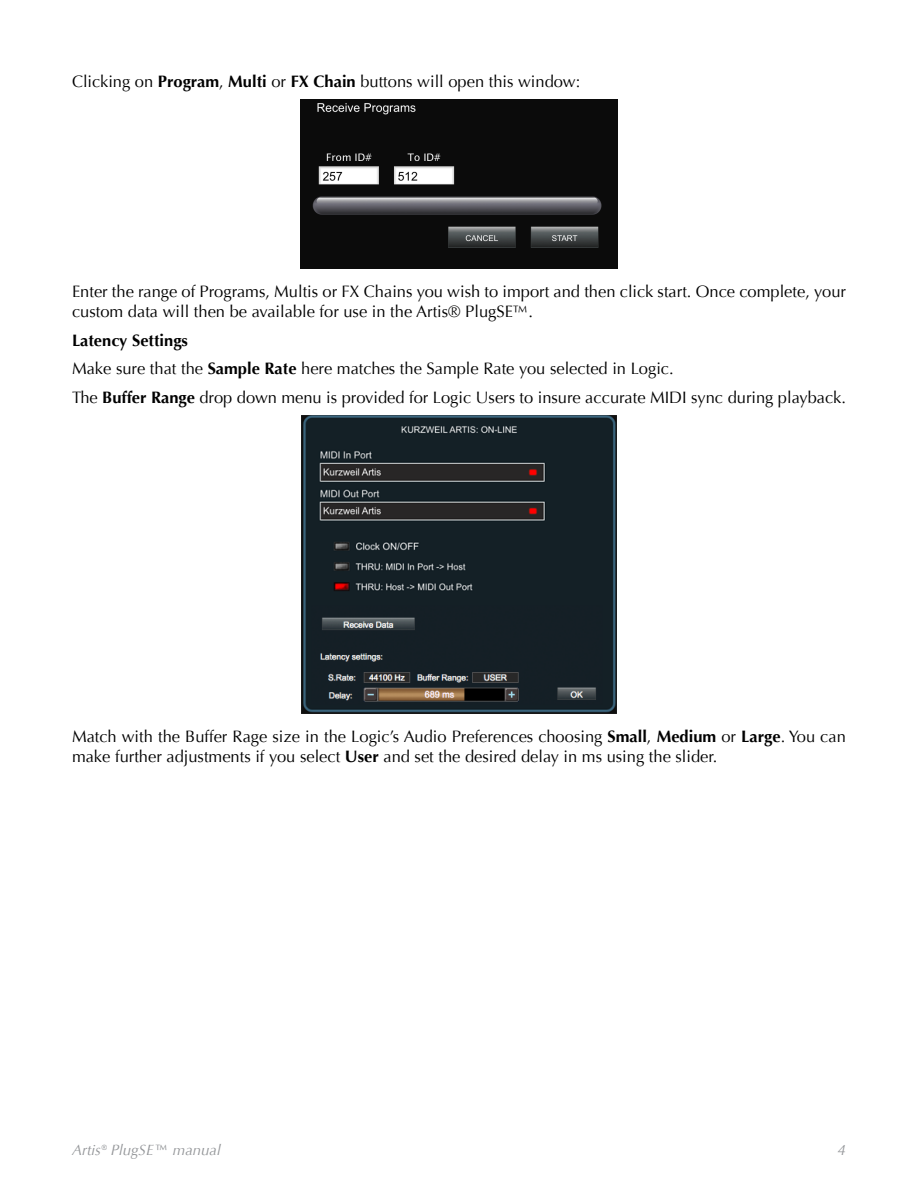
<style>
.page{position:relative;width:918px;height:1188px;background:#fff}
.page>*{position:absolute;margin:0;border:0;box-sizing:border-box;transform-origin:0 0}
.Body_Text{font:16.5px/19.8px "Optima";color:#000}
.Body_Text-2{font:700 16.5px "Optima";color:#000}
.t1{font:italic 15px "Optima";color:#939598}
.s1{font-weight:700}
</style>
<div class="page">
<img style="left:300px;top:99px;width:318px;height:169px">
<img style="left:301px;top:416px;width:316px;height:298px">
<p class="Body_Text" style="left:72px;top:72px;width:510px">Clicking on <span class="s1">Program</span>, <span class="s1">Multi</span> or <span class="s1">FX Chain</span> buttons will open this window:</p>
<p class="Body_Text" style="left:72px;top:282px;width:776px">Enter the range of Programs, Multis or FX Chains you wish to import and then click start. Once complete, your custom data will then be available for use in the Artis® PlugSE™.</p>
<p class="Body_Text-2" style="left:72px;top:330px;width:118px">Latency Settings</p>
<p class="Body_Text" style="left:72px;top:359px;width:603px">Make sure that the <span class="s1">Sample Rate</span> here matches the Sample Rate you selected in Logic.</p>
<p class="Body_Text" style="left:72px;top:388px;width:775px">The <span class="s1">Buffer Range</span> drop down menu is provided for Logic Users to insure accurate MIDI sync during playback.</p>
<p class="Body_Text" style="left:72px;top:727px;width:776px">Match with the Buffer Rage size in the Logic’s Audio Preferences choosing <span class="s1">Small</span>, <span class="s1">Medium</span> or <span class="s1">Large</span>. You can make further adjustments if you select <span class="s1">User</span> and set the desired delay in ms using the slider.</p>
<p class="t1" style="left:72px;top:1141px;width:150px">Artis® PlugSE™ manual</p>
<p class="t1" style="left:838px;top:1141px;width:10px">4</p>
</div>
